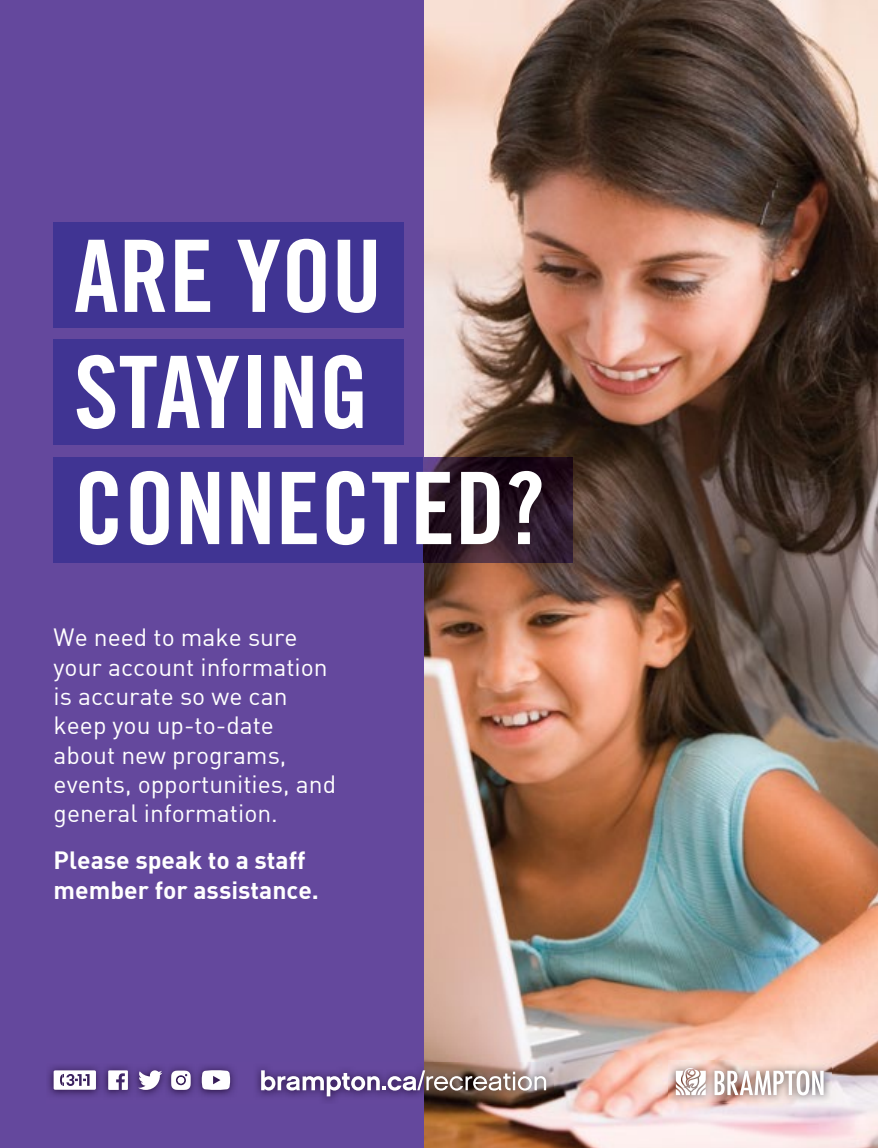
<style>
.page{position:relative;width:878px;height:1148px;background:#fff}
.page>*{position:absolute;margin:0;border:0;box-sizing:border-box;transform-origin:0 0}
.t1{font:99.9px/116.1px "Trade Gothic Bold Cond Twenty";color:#fff}
.t2{font:24.45px/29.4px "DIN";color:#fff}
.t3{font:24.45px/29.4px "DIN Bold";color:#fff}
</style>
<div class="page">
<img style="left:423px;top:0;width:455px;height:1148px">
<div style="left:0;top:0;width:423px;height:1148px;background:#64489d"></div>
<div style="left:54px;top:222px;width:350px;height:105px;background:#403493"></div>
<div style="left:54px;top:340px;width:350px;height:105px;background:#403493"></div>
<img style="left:423px;top:457px;width:149px;height:105px">
<div style="left:54px;top:457px;width:369px;height:105px;background:#403493"></div>
<img style="left:48px;top:1062px;width:506px;height:41px">
<svg style="left:54px;top:1070px;width:42px;height:19px"></svg>
<svg style="left:138px;top:1070px;width:24px;height:19px"></svg>
<svg style="left:202px;top:1070px;width:28px;height:19px"></svg>
<svg style="left:108px;top:1070px;width:20px;height:19px"></svg>
<svg style="left:171px;top:1070px;width:20px;height:19px"></svg>
<svg style="left:261px;top:1070px;width:285px;height:26px"></svg>
<img style="left:668px;top:1060px;width:163px;height:42px">
<svg style="left:714px;top:1070px;width:109px;height:25px"></svg>
<svg style="left:675px;top:1067px;width:30px;height:28px"></svg>
<h1 class="t1" style="left:74px;top:217px;width:472px">ARE YOU<br>STAYING<br>CONNECTED?</h1>
<p class="t2" style="left:54px;top:622px;width:284px">We need to make sure your account information is accurate so we can keep you up-to-date about new programs, events, opportunities, and general information.</p>
<p class="t3" style="left:54px;top:844px;width:267px">Please speak to a staff member for assistance.</p>
</div>
